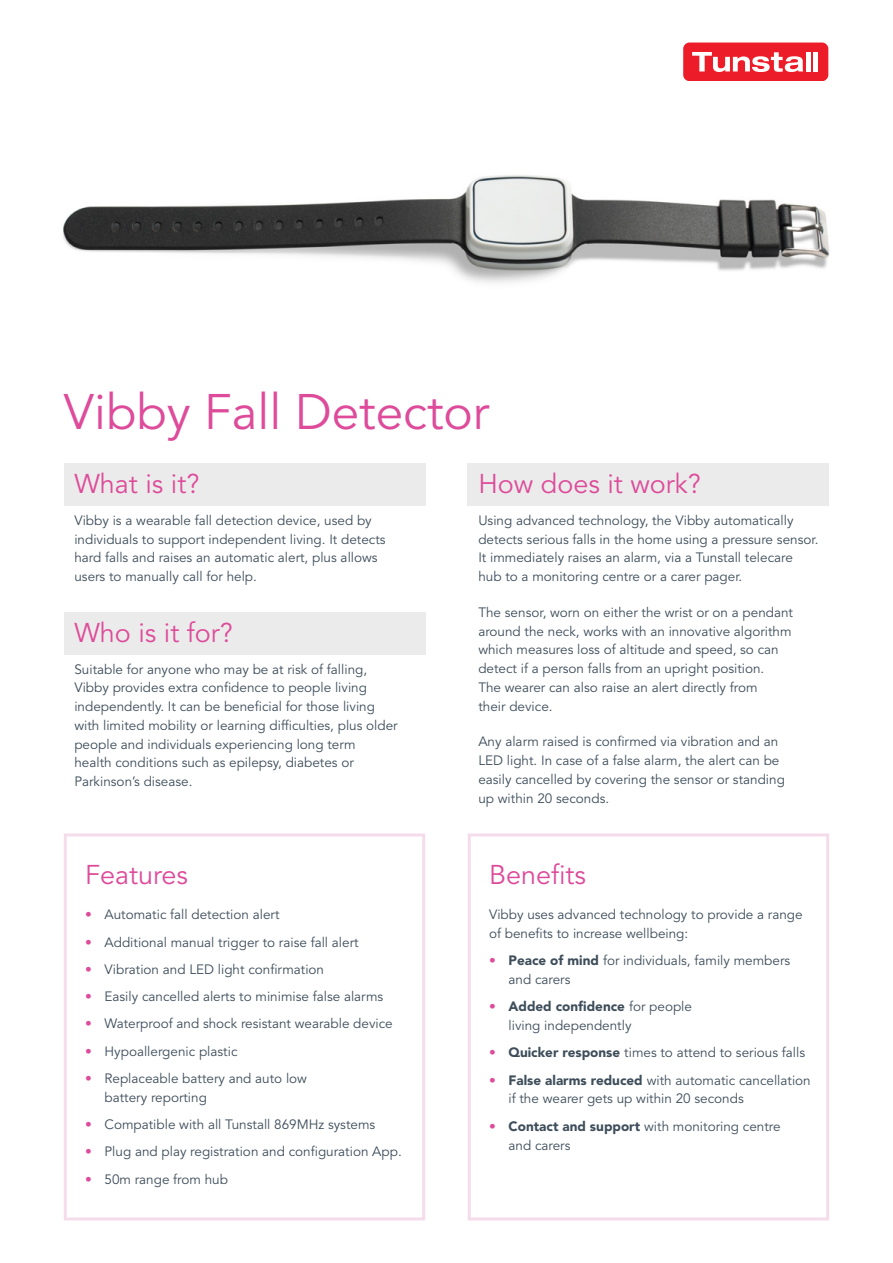
<style>
.page{position:relative;width:893px;height:1263px;background:#fff}
.page>*{position:absolute;margin:0;border:0;box-sizing:border-box;transform-origin:0 0}
.t1{font:49.5px "Avenir LT Std";color:#dd4b9a}
.t2{font:27px "Avenir LT Std";color:#dd4b9a}
.t3{font:13.5px/18.8px "Avenir LT Std";color:#3d4d5a}
.s1{color:#dd4b9a}
.s2{font-weight:900}
</style>
<div class="page">
<img style="left:63px;top:42px;width:767px;height:241px">
<div style="left:683px;top:43px;width:145px;height:38px;background:#ed1c29;border-radius:6px"></div>
<svg style="left:692px;top:52px;width:111px;height:20px"></svg>
<hr style="left:806px;top:52px;width:4px;height:19px;background:#fff">
<div style="left:813px;top:52px;width:5px;height:19px;background:#fff"></div>
<div style="left:64px;top:463px;width:361px;height:43px;background:#ebebeb"></div>
<div style="left:468px;top:463px;width:361px;height:43px;background:#ebebeb"></div>
<div style="left:64px;top:612px;width:361px;height:43px;background:#ebebeb"></div>
<h1 class="t1" style="left:64px;top:383px;width:427px">Vibby Fall Detector</h1>
<h2 class="t2" style="left:74px;top:468px;width:126px">What is it?</h2>
<h2 class="t2" style="left:478px;top:468px;width:224px">How does it work?</h2>
<p class="t3" style="left:74px;top:511px;width:313px">Vibby is a wearable fall detection device, used by individuals to support independent living. It detects hard falls and raises an automatic alert, plus allows users to manually call for help.</p>
<p class="t3" style="left:478px;top:511px;width:342px">Using advanced technology, the Vibby automatically detects serious falls in the home using a pressure sensor.<br>It immediately raises an alarm, via a Tunstall telecare hub to a monitoring centre or a carer pager.</p>
<p class="t3" style="left:478px;top:603px;width:316px">The sensor, worn on either the wrist or on a pendant around the neck, works with an innovative algorithm which measures loss of altitude and speed, so can detect if a person falls from an upright position.<br>The wearer can also raise an alert directly from<br>their device.</p>
<p class="t3" style="left:478px;top:733px;width:308px">Any alarm raised is confirmed via vibration and an LED light. In case of a false alarm, the alert can be easily cancelled by covering the sensor or standing up within 20 seconds.</p>
<h2 class="t2" style="left:74px;top:617px;width:160px">Who is it for?</h2>
<p class="t3" style="left:74px;top:660px;width:325px">Suitable for anyone who may be at risk of falling, Vibby provides extra confidence to people living independently. It can be beneficial for those living with limited mobility or learning difficulties, plus older people and individuals experiencing long term<br>health conditions such as epilepsy, diabetes or Parkinson’s disease.</p>
<h2 class="t2" style="left:85px;top:859px;width:105px">Features</h2>
<p class="t3" style="left:85px;top:906px;width:196px"><span class="s1">•</span> Automatic fall detection alert</p>
<p class="t3" style="left:85px;top:933px;width:275px"><span class="s1">•</span> Additional manual trigger to raise fall alert</p>
<p class="t3" style="left:85px;top:960px;width:241px"><span class="s1">•</span> Vibration and LED light confirmation</p>
<p class="t3" style="left:85px;top:987px;width:300px"><span class="s1">•</span> Easily cancelled alerts to minimise false alarms</p>
<p class="t3" style="left:85px;top:1015px;width:309px"><span class="s1">•</span> Waterproof and shock resistant wearable device</p>
<p class="t3" style="left:85px;top:1042px;width:154px"><span class="s1">•</span> Hypoallergenic plastic</p>
<p class="t3" style="left:105px;top:1069px;width:204px;text-indent:-19px"><span class="s1">•</span> Replaceable battery and auto low battery reporting</p>
<p class="t3" style="left:85px;top:1115px;width:292px"><span class="s1">•</span> Compatible with all Tunstall 869MHz systems</p>
<p class="t3" style="left:85px;top:1142px;width:318px"><span class="s1">•</span> Plug and play registration and configuration App.</p>
<p class="t3" style="left:85px;top:1170px;width:145px"><span class="s1">•</span> 50m range from hub</p>
<h2 class="t2" style="left:489px;top:859px;width:99px">Benefits</h2>
<p class="t3" style="left:489px;top:906px;width:315px">Vibby uses advanced technology to provide a range of benefits to increase wellbeing:</p>
<p class="t3" style="left:508px;top:952px;width:283px;text-indent:-19px"><span class="s1">•</span> <span class="s2">Peace of mind</span> for individuals, family members and carers</p>
<p class="t3" style="left:508px;top:998px;width:185px;text-indent:-19px"><span class="s1">•</span> <span class="s2">Added confidence</span> for people living independently</p>
<p class="t3" style="left:489px;top:1044px;width:318px"><span class="s1">•</span> <span class="s2">Quicker response</span> times to attend to serious falls</p>
<p class="t3" style="left:508px;top:1071px;width:304px;text-indent:-19px"><span class="s1">•</span> <span class="s2">False alarms reduced</span> with automatic cancellation if the wearer gets up within 20 seconds</p>
<p class="t3" style="left:508px;top:1117px;width:274px;text-indent:-19px"><span class="s1">•</span> <span class="s2">Contact and support</span> with monitoring centre and carers</p>
</div>
